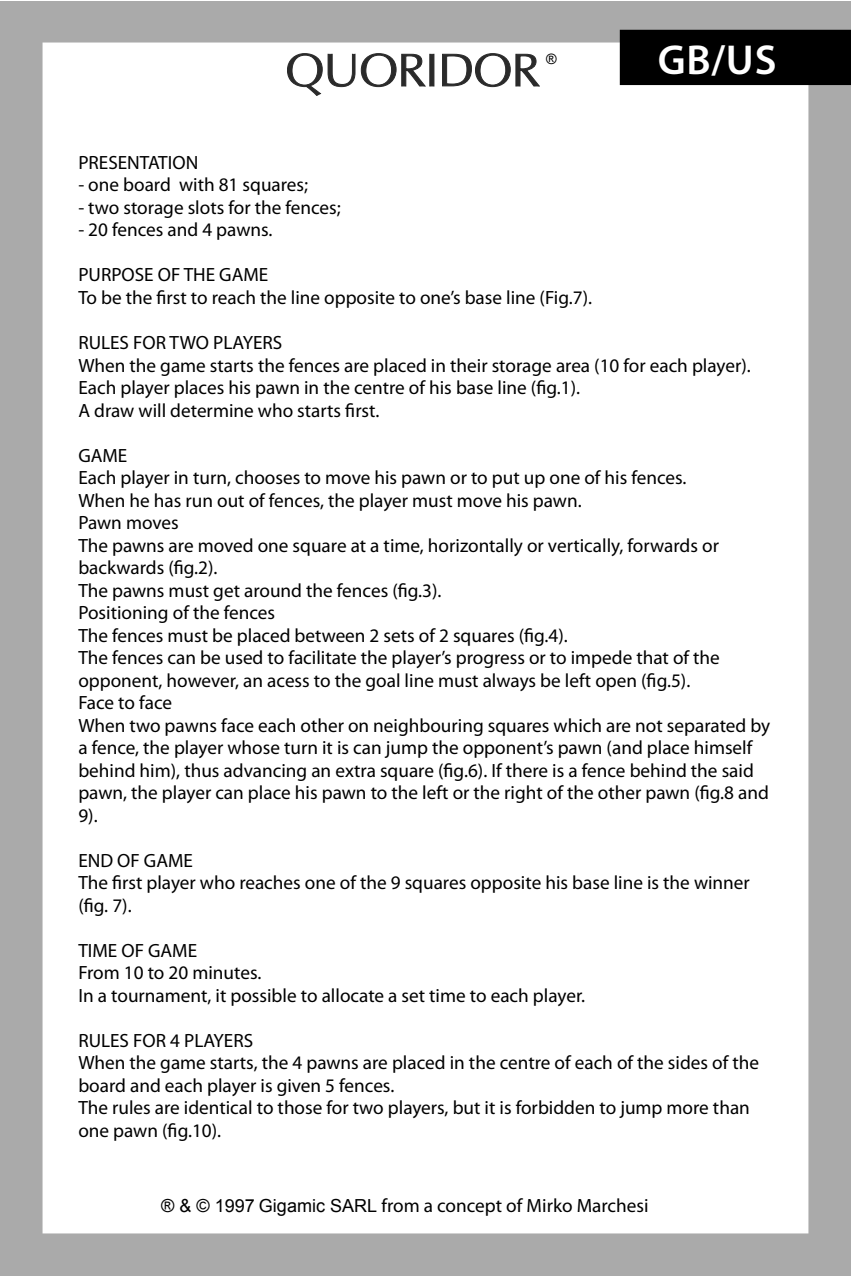
<style>
.page{position:relative;width:851px;height:1276px;background:#fff}
.page>*{position:absolute;margin:0;border:0;box-sizing:border-box;transform-origin:0 0}
.t1{font:600 42px "Myriad Pro";color:#fff}
.t2{font:19.2px/22.5px "Myriad Pro";color:#000}
.t3{font:14.4px "Arial";color:#000}
.s1{font-family:"Arial";font-size:18px}
</style>
<div class="page">
<div style="left:0;top:1px;width:850px;height:1275px;background:#aaa"></div>
<div style="left:42px;top:42px;width:767px;height:1190px;background:#fff"></div>
<div style="left:619px;top:30px;width:231px;height:55px;background:#000"></div>
<svg style="left:287px;top:53px;width:68px;height:43px"></svg>
<svg style="left:361px;top:53px;width:73px;height:34px"></svg>
<svg style="left:442px;top:53px;width:97px;height:34px"></svg>
<p class="t3" style="left:546px;top:50px;width:12px">®</p>
<h1 class="t1" style="left:657px;top:37px;width:120px">GB/US</h1>
<p class="t2" style="left:78px;top:152px;width:121px">PRESENTATION</p>
<p class="t2" style="left:78px;top:174px;width:231px">- one board with 81 squares;</p>
<p class="t2" style="left:78px;top:197px;width:264px">- two storage slots for the fences;</p>
<p class="t2" style="left:78px;top:219px;width:196px">- 20 fences and 4 pawns.</p>
<p class="t2" style="left:78px;top:264px;width:515px">PURPOSE OF THE GAME<br>To be the first to reach the line opposite to one’s base line (Fig.7).</p>
<p class="t2" style="left:78px;top:332px;width:673px">RULES FOR TWO PLAYERS<br>When the game starts the fences are placed in their storage area (10 for each player).<br>Each player places his pawn in the centre of his base line (fig.1).<br>A draw will determine who starts first.</p>
<p class="t2" style="left:78px;top:444px;width:693px">GAME<br>Each player in turn, chooses to move his pawn or to put up one of his fences.<br>When he has run out of fences, the player must move his pawn.<br>Pawn moves<br>The pawns are moved one square at a time, horizontally or vertically, forwards or backwards (fig.2).<br>The pawns must get around the fences (fig.3).<br>Positioning of the fences<br>The fences must be placed between 2 sets of 2 squares (fig.4).<br>The fences can be used to facilitate the player’s progress or to impede that of the opponent, however, an acess to the goal line must always be left open (fig.5).<br>Face to face<br>When two pawns face each other on neighbouring squares which are not separated by a fence, the player whose turn it is can jump the opponent’s pawn (and place himself behind him), thus advancing an extra square (fig.6). If there is a fence behind the said pawn, the player can place his pawn to the left or the right of the other pawn (fig.8 and 9).</p>
<p class="t2" style="left:78px;top:849px;width:673px">END OF GAME<br>The first player who reaches one of the 9 squares opposite his base line is the winner (fig. 7).</p>
<p class="t2" style="left:78px;top:939px;width:508px">TIME OF GAME<br>From 10 to 20 minutes.<br>In a tournament, it possible to allocate a set time to each player.</p>
<p class="t2" style="left:78px;top:1029px;width:682px">RULES FOR 4 PLAYERS<br>When the game starts, the 4 pawns are placed in the centre of each of the sides of the board and each player is given 5 fences.<br>The rules are identical to those for two players, but it is forbidden to jump more than one pawn (fig.10).</p>
<p class="t2" style="left:161px;top:1194px;width:489px"><span class="s1">® &amp; © 1997 Gigamic SARL</span> from a concept of Mirko Marchesi</p>
</div>
